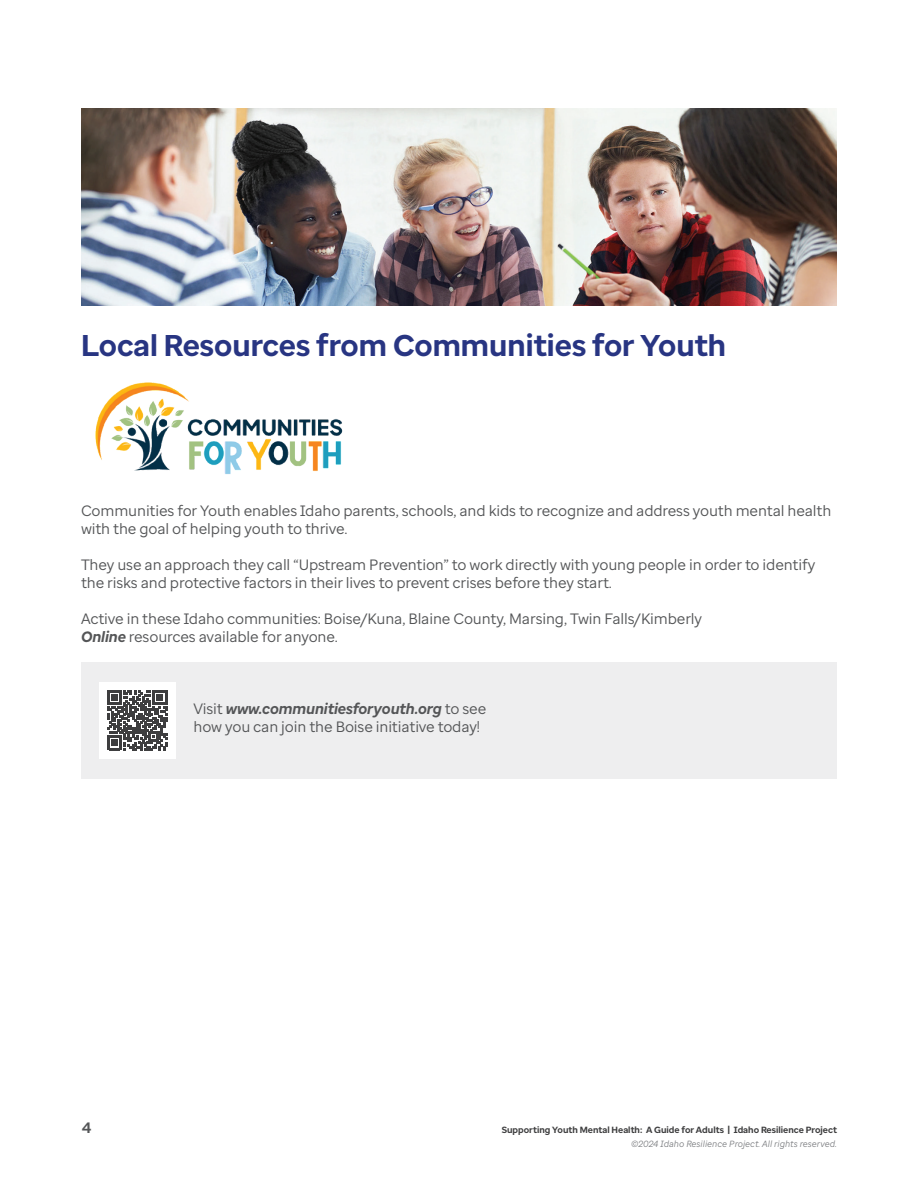
<style>
.page{position:relative;width:918px;height:1188px;background:#fff}
.page>*{position:absolute;margin:0;border:0;box-sizing:border-box;transform-origin:0 0}
.Subheads{font:700 30px "Optum Sans";color:#283582}
.Body_Copy{font:15px/18px "Optum Sans";letter-spacing:-.01em;color:#545557}
.t1{font:700 15px "Optum Sans";color:#545557}
.t2{font:700 9px "Optum Sans";color:#3e3e3f}
.t3{font:italic 9px "Optum Sans";color:#808285}
.s1{font-weight:700;font-style:italic}
</style>
<div class="page">
<div style="left:81px;top:662px;width:756px;height:116px;background:#eeeeef"></div>
<div style="left:99px;top:682px;width:76px;height:76px;background:#fff"></div>
<svg style="left:107px;top:690px;width:60px;height:60px"></svg>
<img style="left:95px;top:382px;width:248px;height:92px">
<img style="left:81px;top:108px;width:756px;height:197px">
<p class="Subheads" style="left:81px;top:325px;width:647px">Local Resources from Communities for Youth</p>
<p class="Body_Copy" style="left:81px;top:501px;width:752px">Communities for Youth enables Idaho parents, schools, and kids to recognize and address youth mental health with the goal of helping youth to thrive.</p>
<p class="Body_Copy" style="left:81px;top:555px;width:736px">They use an approach they call “Upstream Prevention” to work directly with young people in order to identify the risks and protective factors in their lives to prevent crises before they start.</p>
<p class="Body_Copy" style="left:81px;top:609px;width:623px">Active in these Idaho communities: Boise/Kuna, Blaine County, Marsing, Twin Falls/Kimberly</p>
<p class="Body_Copy" style="left:81px;top:627px;width:258px"><span class="s1">Online</span> resources available for anyone.</p>
<p class="Body_Copy" style="left:194px;top:699px;width:294px">Visit <span class="s1">www.communitiesforyouth.org</span> to see how you can join the Boise initiative today!</p>
<p class="t1" style="left:82px;top:1118px;width:11px">4</p>
<p class="t2" style="left:502px;top:1124px;width:337px">Supporting Youth Mental Health: A Guide for Adults | Idaho Resilience Project</p>
<p class="t3" style="left:631px;top:1138px;width:207px">©2024 Idaho Resilience Project. All rights reserved.</p>
</div>
